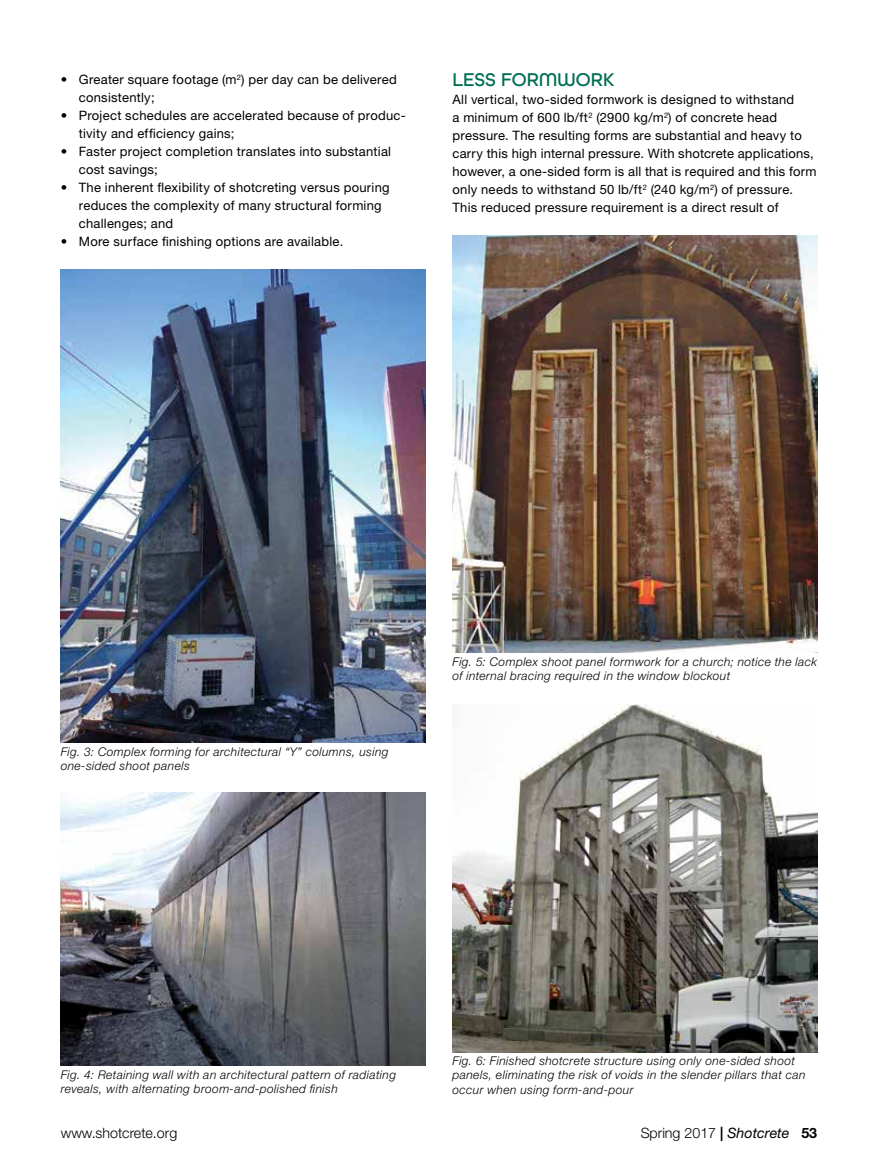
<style>
.page{position:relative;width:878px;height:1175px;background:#fff}
.page>*{position:absolute;margin:0;border:0;box-sizing:border-box;transform-origin:0 0}
.t1{font:500 19.5px "All Round Gothic";color:#006f51}
.t2{font:300 14.25px "Helvetica Neue LT Std";color:#000}
.t3{font:12.9px/18px "Helvetica Neue LT Std";letter-spacing:.02em;color:#000}
.t4{font:italic 300 12px/14.4px "Helvetica Neue LT Std";letter-spacing:.035em;color:#000}
.s1{font-weight:700}
.s2{font-weight:400;font-style:italic}
</style>
<div class="page">
<img style="left:61px;top:270px;width:364px;height:473px">
<img style="left:61px;top:792px;width:364px;height:273px">
<img style="left:452px;top:235px;width:365px;height:417px">
<img style="left:452px;top:704px;width:365px;height:348px">
<p class="t3" style="left:79px;top:70px;width:319px;text-indent:-18px">• Greater square footage (m<sup>2</sup>) per day can be delivered consistently;</p>
<p class="t3" style="left:79px;top:106px;width:329px;text-indent:-18px">• Project schedules are accelerated because of produc&shy;tivity and efficiency gains;</p>
<p class="t3" style="left:79px;top:142px;width:314px;text-indent:-18px">• Faster project completion translates into substantial cost savings;</p>
<p class="t3" style="left:79px;top:178px;width:312px;text-indent:-18px">• The inherent flexibility of shotcreting versus pouring reduces the complexity of many structural forming challenges; and</p>
<p class="t3" style="left:61px;top:232px;width:284px">• More surface finishing options are available.</p>
<h1 class="t1" style="left:452px;top:68px;width:164px">LESS FORMWORK</h1>
<p class="t3" style="left:452px;top:90px;width:365px">All vertical, two-sided formwork is designed to withstand<br>a minimum of 600 lb/ft<sup>2</sup> (2900 kg/m<sup>2</sup>) of concrete head pressure. The resulting forms are substantial and heavy to carry this high internal pressure. With shotcrete applications, however, a one-sided form is all that is required and this form only needs to withstand 50 lb/ft<sup>2</sup> (240 kg/m<sup>2</sup>) of pressure.<br>This reduced pressure requirement is a direct result of</p>
<p class="t4" style="left:61px;top:744px;width:329px">Fig. 3: Complex forming for architectural “Y” columns, using one-sided shoot panels</p>
<p class="t4" style="left:452px;top:654px;width:366px">Fig. 5: Complex shoot panel formwork for a church; notice the lack of internal bracing required in the window blockout</p>
<p class="t4" style="left:61px;top:1067px;width:337px">Fig. 4: Retaining wall with an architectural pattern of radiating reveals, with alternating broom-and-polished finish</p>
<p class="t4" style="left:452px;top:1053px;width:354px">Fig. 6: Finished shotcrete structure using only one-sided shoot panels, eliminating the risk of voids in the slender pillars that can occur when using form-and-pour</p>
<p class="t2" style="left:61px;top:1124px;width:118px">www.shotcrete.org</p>
<p class="t2" style="left:640px;top:1124px;width:178px">Spring 2017 <span class="s1">|</span> <span class="s2">Shotcrete</span> <span class="s1">53</span></p>
</div>
